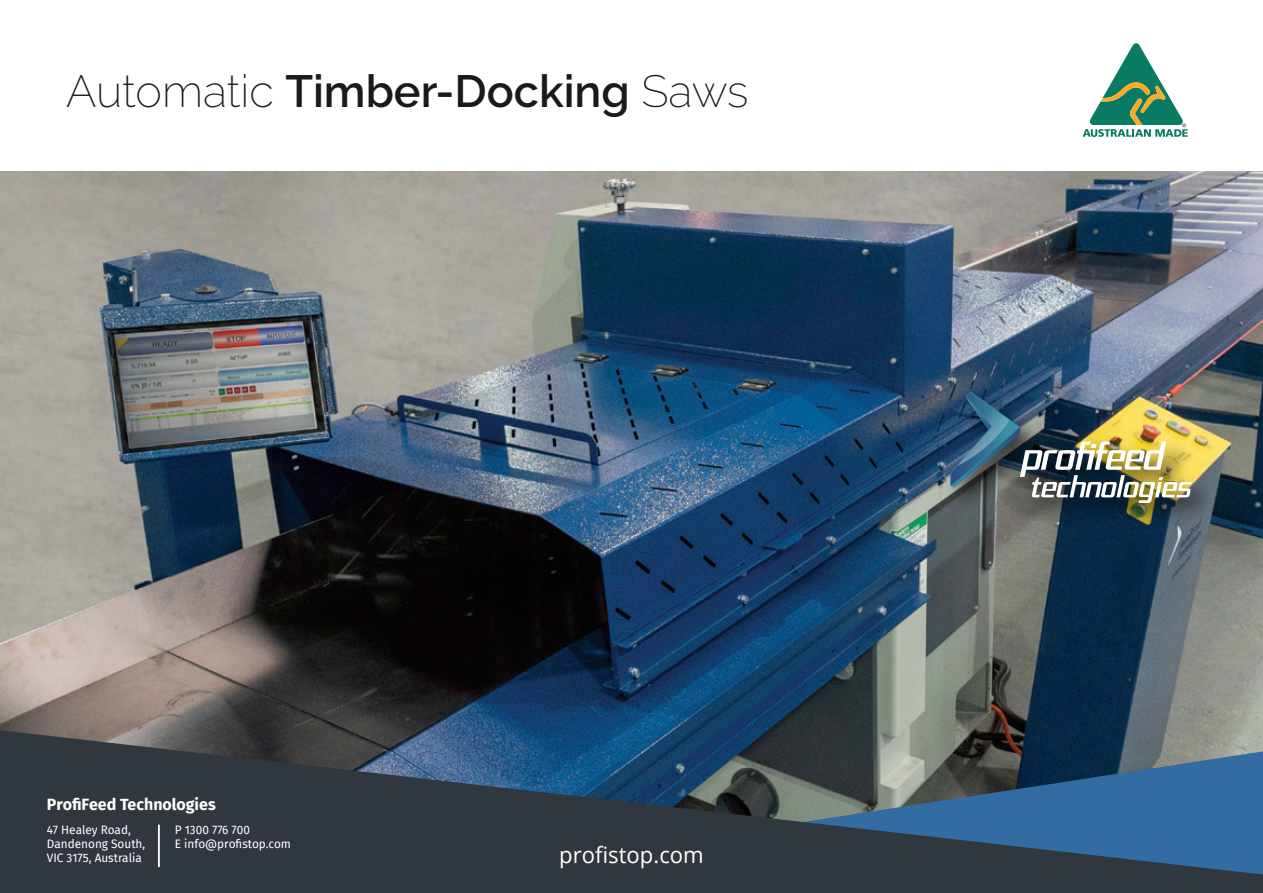
<style>
.page{position:relative;width:1263px;height:893px;background:#fff}
.page>*{position:absolute;margin:0;border:0;box-sizing:border-box;transform-origin:0 0}
.t1{font:600 45px "Raleway";color:#1a1a1a}
.t2{font:22.5px "Open Sans";color:#fff}
.t3{font:700 16.35px "Fira Sans";color:#fff}
.t4{font:12px/14.4px "Fira Sans";color:#fff}
.s1{font-weight:200}
</style>
<div class="page">
<img style="left:1px;top:171px;width:1262px;height:559px">
<svg style="left:0;top:730px;width:1263px;height:163px;background:#354757"></svg>
<hr style="left:158px;top:825px;width:2px;height:42px;background:#fff">
<img style="left:938px;top:379px;width:288px;height:157px">
<img style="left:950px;top:392px;width:241px;height:111px">
<svg style="left:1082px;top:43px;width:106px;height:94px"></svg>
<h1 class="t1" style="left:66px;top:65px;width:684px"><span class="s1">Automatic</span> Timber-Docking <span class="s1">Saws</span></h1>
<h3 class="t3" style="left:47px;top:790px;width:170px">ProfiFeed Technologies</h3>
<p class="t4" style="left:47px;top:822px;width:100px">47 Healey Road,<br>Dandenong South,<br>VIC 3175, Australia</p>
<p class="t4" style="left:175px;top:822px;width:118px">P 1300 776 700<br>E info@profistop.com</p>
<h2 class="t2" style="left:559px;top:839px;width:146px">profistop.com</h2>
</div>
